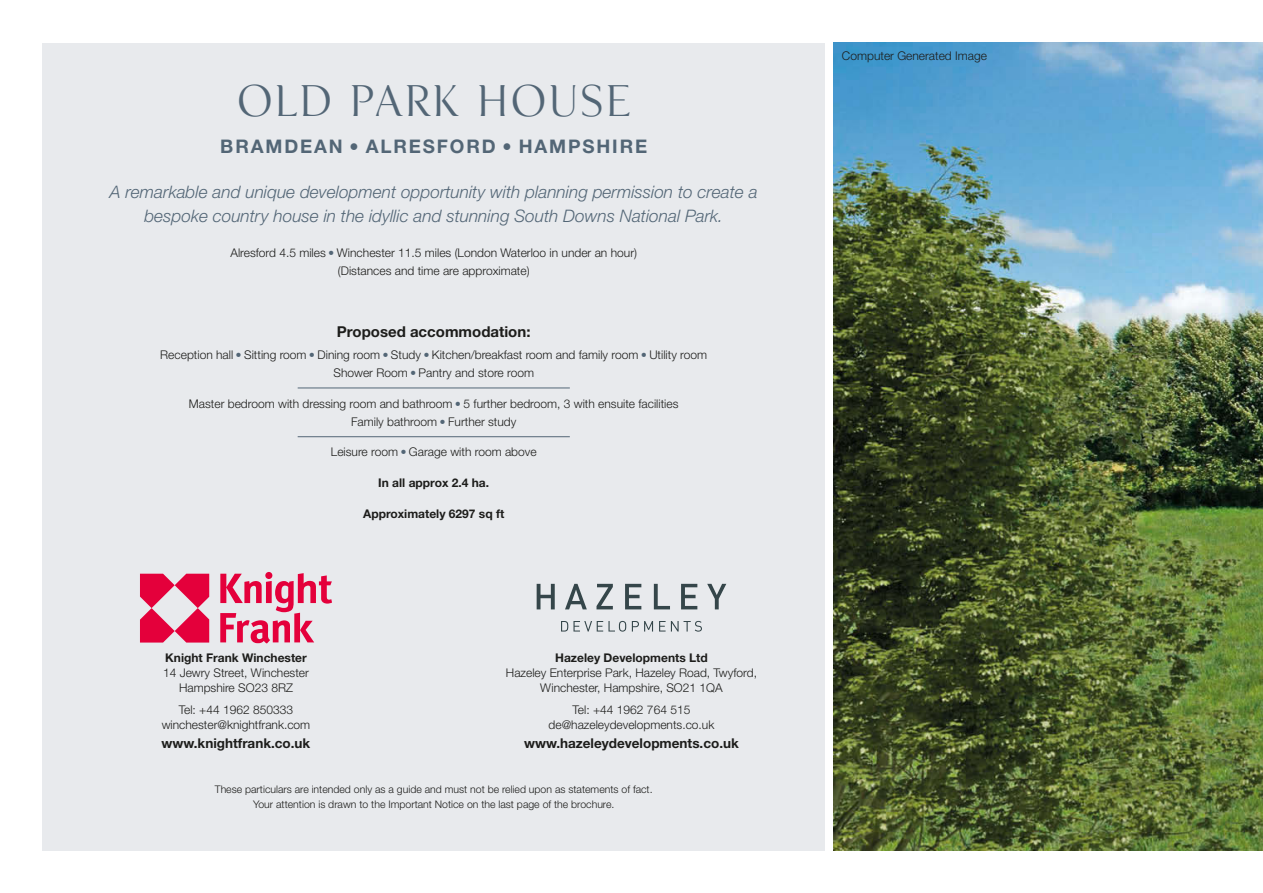
<style>
.page{position:relative;width:1263px;height:893px;background:#fff}
.page>*{position:absolute;margin:0;border:0;box-sizing:border-box;transform-origin:0 0}
.t1{font:39px "KF Display";letter-spacing:.05em;color:#536676}
.t2{font:700 18.75px "Helvetica Neue";letter-spacing:.1em;color:#536676}
.t3{font:italic 300 17.25px/24px "Helvetica Neue";color:#536676;text-align:center}
.t4{font:700 15px "Helvetica Neue";color:#1d1d1b}
.t5{font:700 13.5px "Helvetica Neue";color:#1d1d1b}
.t6{font:300 12px/15px "Helvetica Neue";color:#1d1d1b;text-align:center}
.t7{font:700 12px "Helvetica Neue";color:#1d1d1b}
.t8{font:300 10.5px/15px "Helvetica Neue";color:#1d1d1b;text-align:center}
</style>
<div class="page">
<div style="left:43px;top:43px;width:782px;height:807px;background:#e8eaed"></div>
<hr style="left:298px;top:388px;width:272px;height:1px;background:#536676">
<hr style="left:298px;top:436px;width:272px;height:1px;background:#536676">
<img style="left:833px;top:43px;width:430px;height:807px">
<svg style="left:140px;top:574px;width:69px;height:69px"></svg>
<svg style="left:220px;top:573px;width:112px;height:70px"></svg>
<svg style="left:537px;top:584px;width:18px;height:25px"></svg>
<svg style="left:565px;top:584px;width:22px;height:25px"></svg>
<svg style="left:596px;top:584px;width:17px;height:25px"></svg>
<svg style="left:625px;top:584px;width:16px;height:25px"></svg>
<svg style="left:654px;top:584px;width:16px;height:25px"></svg>
<svg style="left:681px;top:584px;width:16px;height:25px"></svg>
<svg style="left:707px;top:584px;width:19px;height:25px"></svg>
<svg style="left:561px;top:621px;width:65px;height:11px"></svg>
<svg style="left:632px;top:621px;width:21px;height:10px"></svg>
<svg style="left:659px;top:621px;width:43px;height:11px"></svg>
<h1 class="t1" style="left:237px;top:78px;width:395px">OLD PARK HOUSE</h1>
<h2 class="t2" style="left:220px;top:135px;width:428px">BRAMDEAN ALRESFORD HAMPSHIRE</h2>
<h3 class="t3" style="left:110px;top:180px;width:649px">A remarkable and unique development opportunity with planning permission to create a bespoke country house in the idyllic and stunning South Downs National Park.</h3>
<p class="t6" style="left:230px;top:244px;width:408px;line-height:18px">Alresford 4.5 miles Winchester 11.5 miles (London Waterloo in under an hour) (Distances and time are approximate)</p>
<p class="t4" style="left:337px;top:322px;width:195px">Proposed accommodation:</p>
<p class="t6" style="left:160px;top:345px;width:548px;line-height:18px">Reception hall Sitting room Dining room Study Kitchen/breakfast room and family room Utility room<br>Shower Room Pantry and store room</p>
<p class="t6" style="left:189px;top:394px;width:491px;line-height:18px">Master bedroom with dressing room and bathroom 5 further bedroom, 3 with ensuite facilities<br>Family bathroom Further study</p>
<p class="t6" style="left:331px;top:444px;width:207px">Leisure room Garage with room above</p>
<p class="t7" style="left:378px;top:475px;width:112px">In all approx 2.4 ha.</p>
<p class="t7" style="left:363px;top:506px;width:143px">Approximately 6297 sq ft</p>
<p class="t7" style="left:165px;top:650px;width:143px">Knight Frank Winchester</p>
<p class="t6" style="left:163px;top:665px;width:147px">14 Jewry Street, Winchester<br>Hampshire SO23 8RZ</p>
<p class="t6" style="left:162px;top:702px;width:150px">Tel: +44 1962 850333 winchester@knightfrank.com</p>
<p class="t5" style="left:162px;top:735px;width:150px">www.knightfrank.co.uk</p>
<p class="t7" style="left:555px;top:650px;width:154px">Hazeley Developments Ltd</p>
<p class="t6" style="left:506px;top:665px;width:253px">Hazeley Enterprise Park, Hazeley Road, Twyford,<br>Winchester, Hampshire, SO21 1QA</p>
<p class="t6" style="left:548px;top:702px;width:167px">Tel: +44 1962 764 515 de@hazeleydevelopments.co.uk</p>
<p class="t5" style="left:524px;top:735px;width:216px">www.hazeleydevelopments.co.uk</p>
<p class="t8" style="left:215px;top:781px;width:439px">These particulars are intended only as a guide and must not be relied upon as statements of fact.<br>Your attention is drawn to the Important Notice on the last page of the brochure.</p>
<p class="t6" style="left:842px;top:48px;width:146px">Computer Generated Image</p>
</div>
